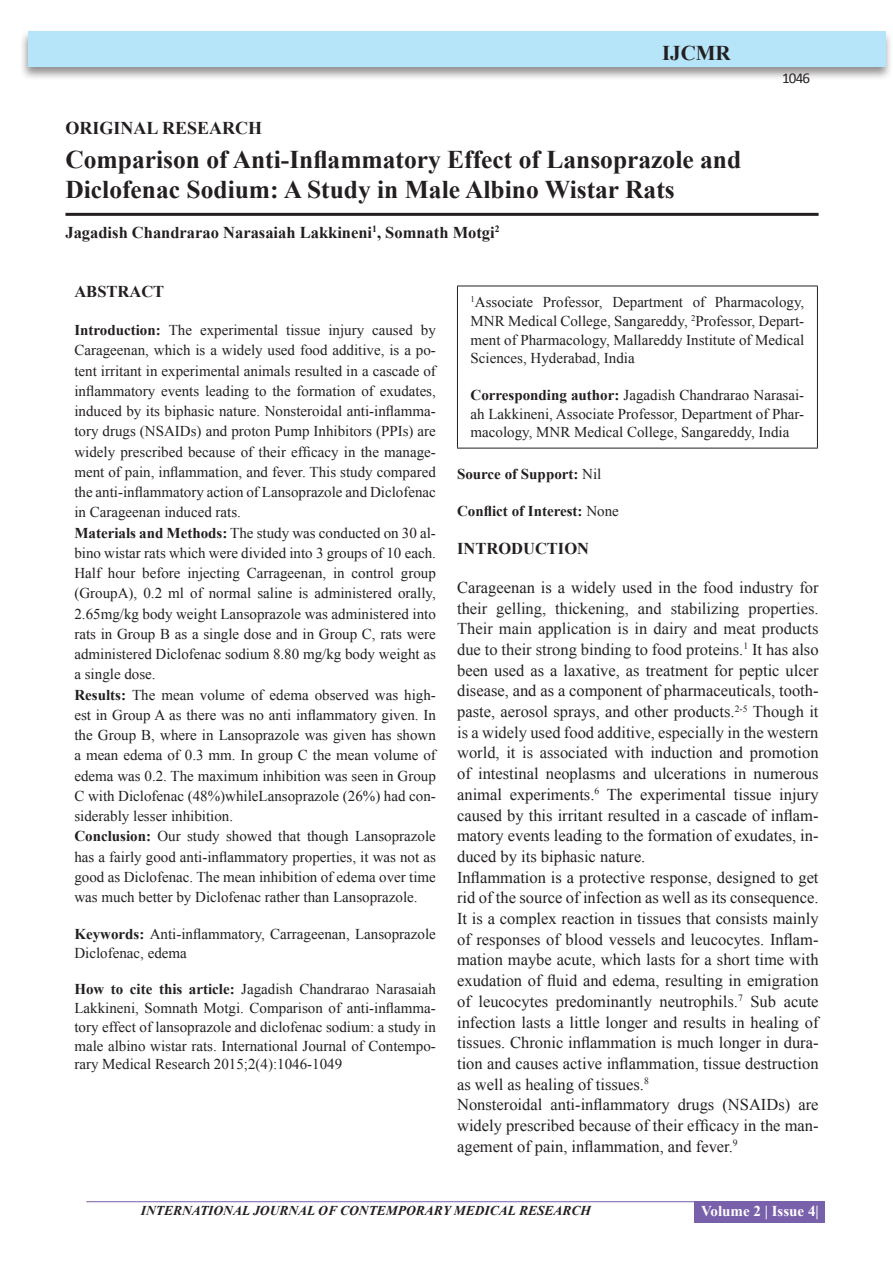
<style>
.page{position:relative;width:893px;height:1263px;background:#fff}
.page>*{position:absolute;margin:0;border:0;box-sizing:border-box;transform-origin:0 0}
.A_Title_New{font:700 25.5px/30px "Times New Roman";color:#231f20}
.t1{font:700 21px "Times New Roman";color:#231f20}
.AT_new{font:700 18px "Times New Roman";color:#231f20}
.TX_New{font:16.5px/20.7px "Times New Roman";color:#231f20;text-align:justify}
.AU-New{font:700 16.5px "Times New Roman";color:#231f20}
.ABS_new{font:700 16.5px "Times New Roman";color:#231f20}
.TX_New-2{font:15px/20.2px "Times New Roman";color:#231f20;text-align:justify}
.HTC_new{font:15px/18.8px "Times New Roman";color:#231f20;text-align:justify}
.Affi_New{font:15px/18.8px "Times New Roman";color:#231f20;text-align:justify}
.Corresponding{font:15px/18.8px "Times New Roman";color:#231f20;text-align:justify}
.Keyword_New{font:15px/18.8px "Times New Roman";color:#231f20}
.COI_New{font:700 15px "Times New Roman";color:#231f20}
.SOS_New{font:700 15px "Times New Roman";color:#231f20}
.t2{font:700 15px "Times New Roman";color:#fff}
.t3{font:15px "Calibri";color:#231f20}
.t4{font:italic 700 13.5px "Times New Roman";color:#231f20}
.s1{font-weight:700}
.s2{font-weight:400}
.s3{color:#252525}
</style>
<div class="page">
<div style="left:19px;top:29px;width:874px;height:52px;background:#231f20;opacity:.5"></div>
<div style="left:28px;top:31px;width:857px;height:35px;background:#b6e4f9"></div>
<hr style="left:86px;top:1201px;width:610px;height:1px;background:#7960aa">
<div style="left:695px;top:1201px;width:130px;height:22px;background:#7960aa"></div>
<hr style="left:65px;top:213px;width:754px;height:3px;background:#231f20">
<hr style="left:457px;top:286px;width:361px;height:1px;background:#231f20">
<hr style="left:457px;top:286px;width:1px;height:162px;background:#231f20">
<hr style="left:817px;top:286px;width:1px;height:162px;background:#231f20">
<hr style="left:457px;top:448px;width:361px;height:1px;background:#231f20">
<h2 class="t1" style="left:662px;top:39px;width:70px">IJCMR</h2>
<p class="AT_new" style="left:65px;top:115px;width:198px">ORIGINAL RESEARCH</p>
<p class="A_Title_New" style="left:65px;top:144px;width:677px">Comparison of Anti-Inflammatory Effect of Lansoprazole and<br>Diclofenac Sodium: A Study in Male Albino Wistar Rats</p>
<p class="AU-New" style="left:65px;top:221px;width:436px">Jagadish Chandrarao Narasaiah Lakkineni<sup>1</sup>, Somnath Motgi<sup>2</sup></p>
<p class="t3" style="left:782px;top:69px;width:30px">1046</p>
<p class="ABS_new" style="left:74px;top:280px;width:91px">ABSTRACT</p>
<p class="TX_New-2" style="left:74px;top:320px;width:363px"><span class="s1">Introduction:</span> The experimental tissue injury caused by Carageenan, which is a widely used food additive, is a po&shy;tent irritant in experimental animals resulted in a cascade of inflammatory events leading to the formation of exudates, induced by its biphasic nature. Nonsteroidal anti-inflamma&shy;tory drugs (NSAIDs) and proton Pump Inhibitors (PPIs) are widely prescribed because of their efficacy in the manage&shy;ment of pain, inflammation, and fever. This study compared the anti-inflammatory action of Lansoprazole and Diclofenac in Carageenan induced rats.</p>
<p class="TX_New-2" style="left:74px;top:522px;width:363px"><span class="s1">Materials and Methods:</span> The study was conducted on 30 al&shy;bino wistar rats which were divided into 3 groups of 10 each.<br>Half hour before injecting Carrageenan, in control group (GroupA), 0.2 ml of normal saline is administered orally, 2.65mg/kg body weight Lansoprazole was administered into rats in Group B as a single dose and in Group C, rats were administered Diclofenac sodium 8.80 mg/kg body weight as a single dose.</p>
<p class="TX_New-2" style="left:74px;top:684px;width:363px"><span class="s1">Results:</span> The mean volume of edema observed was high&shy;est in Group A as there was no anti inflammatory given. In the Group B, where in Lansoprazole was given has shown a mean edema of 0.3 mm. In group C the mean volume of edema was 0.2. The maximum inhibition was seen in Group C with Diclofenac (48%)whileLansoprazole (26%) had con&shy;siderably lesser inhibition.</p>
<p class="TX_New-2" style="left:74px;top:826px;width:363px"><span class="s1">Conclusion:</span> Our study showed that though Lansoprazole has a fairly good anti-inflammatory properties, it was not as good as Diclofenac. The mean inhibition of edema over time was much better by Diclofenac rather than Lansoprazole.</p>
<p class="Keyword_New" style="left:74px;top:924px;width:363px"><span class="s1">Keywords:</span> Anti-inflammatory, Carrageenan, Lansoprazole<br>Diclofenac, edema</p>
<p class="HTC_new" style="left:74px;top:980px;width:363px"><span class="s1">How to cite this article:</span> Jagadish Chandrarao Narasaiah Lakkineni, Somnath Motgi. Comparison of anti-inflamma&shy;tory effect of lansoprazole and diclofenac sodium: a study in male albino wistar rats. International Journal of Contempo&shy;rary Medical Research 2015;2(4):1046-1049</p>
<p class="Affi_New" style="left:471px;top:292px;width:335px"><sup>1</sup>Associate Professor, Department of Pharmacology, MNR Medical College, Sangareddy, <sup>2</sup>Professor, Depart&shy;ment of Pharmacology, Mallareddy Institute of Medical Sciences, Hyderabad, India</p>
<p class="Corresponding" style="left:471px;top:385px;width:335px"><span class="s1">Corresponding author:</span> Jagadish Chandrarao Narasai&shy;ah Lakkineni, Associate Professor, Department of Phar&shy;macology, MNR Medical College, Sangareddy, India</p>
<p class="SOS_New" style="left:457px;top:464px;width:146px">Source of Support: <span class="s2">Nil</span></p>
<p class="COI_New" style="left:457px;top:500px;width:163px">Conflict of Interest: <span class="s2">None</span></p>
<h1 class="AU-New" style="left:457px;top:537px;width:133px">INTRODUCTION</h1>
<p class="TX_New" style="left:457px;top:577px;width:363px">Carageenan is a widely used <span class="s3">in the food industry for their gelling, thickening, and stabilizing properties.<br>Their main application is in dairy and meat products due to their strong binding to food proteins.</span><sup>1</sup> It has also been used as a laxative, as treatment for peptic ulcer disease, and as a component of pharmaceuticals, tooth&shy;paste, aerosol sprays, and other products.<sup>2-5</sup> <span class="s3">Though it is a widely used food additive, especially in the western world, it is associated with</span> induction and promotion of intestinal neoplasms and ulcerations in numerous animal experiments.<sup>6</sup> The experimental tissue injury caused by this irritant resulted in a cascade of inflam&shy;matory events leading to the formation of exudates, in&shy;duced by its biphasic nature.</p>
<p class="TX_New" style="left:457px;top:866px;width:363px">Inflammation is a protective response, designed to get rid of the source of infection as well as its consequence.<br>It is a complex reaction in tissues that consists mainly of responses of blood vessels and leucocytes. Inflam&shy;mation maybe acute, which lasts for a short time with exudation of fluid and edema, resulting in emigration of leucocytes predominantly neutrophils.<sup>7</sup> Sub acute infection lasts a little longer and results in healing of tissues. Chronic inflammation is much longer in dura&shy;tion and causes active inflammation, tissue destruction as well as healing of tissues.<sup>8</sup></p>
<p class="TX_New" style="left:457px;top:1094px;width:363px">Nonsteroidal anti-inflammatory drugs (NSAIDs) are widely prescribed because of their efficacy in the man&shy;agement of pain, inflammation, and fever.<sup>9</sup></p>
<p class="t4" style="left:141px;top:1201px;width:452px">INTERNATIONAL JOURNAL OF CONTEMPORARY MEDICAL RESEARCH</p>
<p class="t2" style="left:701px;top:1201px;width:119px">Volume 2 | Issue 4|</p>
</div>
